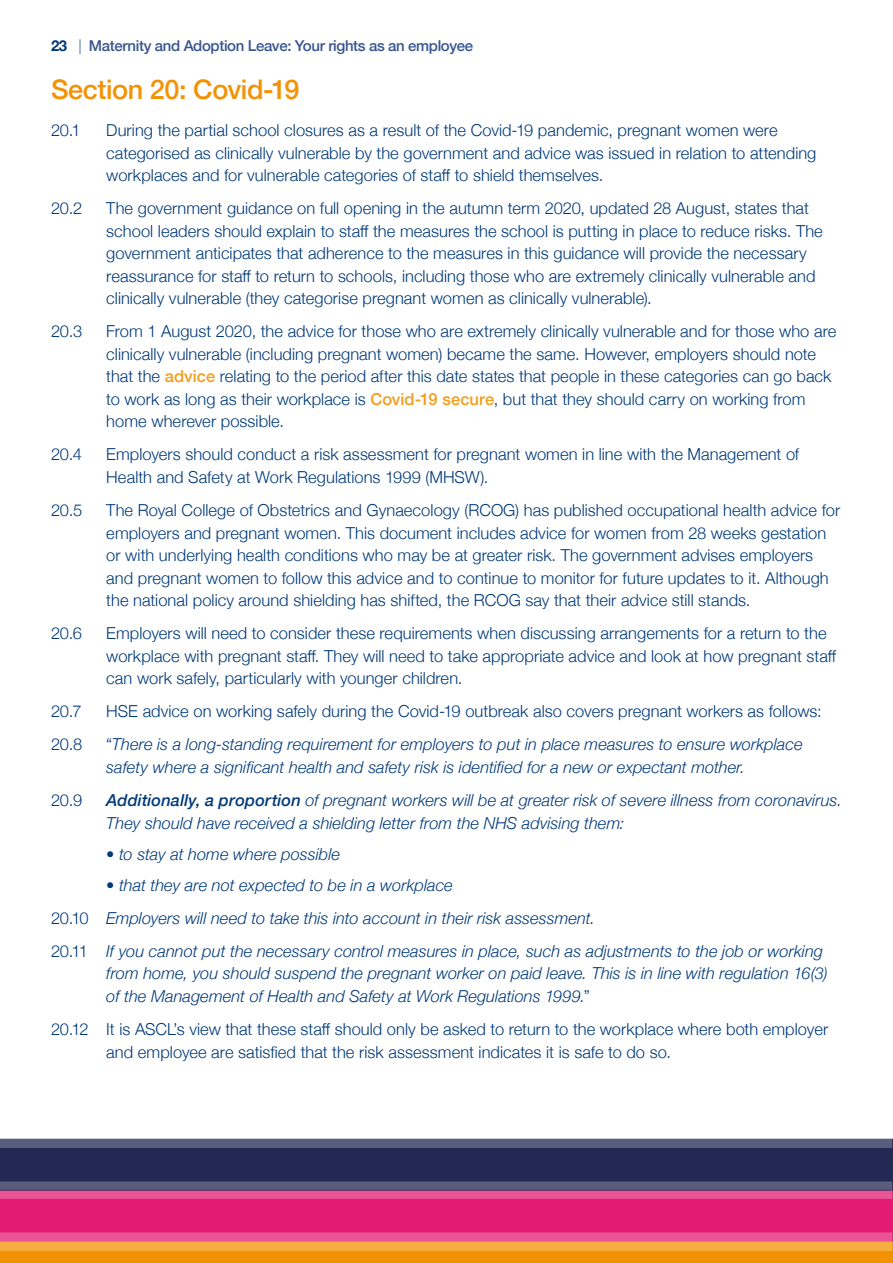
<style>
.page{position:relative;width:893px;height:1263px;background:#fff}
.page>*{position:absolute;margin:0;border:0;box-sizing:border-box;transform-origin:0 0}
.main_header{font:500 27px "Helvetica Neue";letter-spacing:-.015em;color:#f39204}
.t1{font:300 16.5px/22.5px "Helvetica Neue";letter-spacing:.005em;color:#003a79}
.t2{font:italic 300 16.5px/22.5px "Helvetica Neue";color:#003a79}
.t3{font:500 15px "Helvetica Neue";letter-spacing:-.025em;color:#38568f}
.s1{font-weight:700;color:#003a79}
.s2{font-weight:300}
.s3{font-weight:500;color:#f49d1d}
.s4{font-style:normal}
.s5{font-weight:500}
</style>
<div class="page">
<img style="left:0;top:1138px;width:893px;height:125px">
<p class="t3" style="left:51px;top:33px;width:424px"><span class="s1">23</span> <span class="s2">|</span> Maternity and Adoption Leave: Your rights as an employee</p>
<p class="main_header" style="left:51px;top:67px;width:250px">Section 20: Covid-19</p>
<p class="t1" style="left:51px;top:118px;width:31px">20.1</p>
<p class="t1" style="left:106px;top:118px;width:712px">During the partial school closures as a result of the Covid-19 pandemic, pregnant women were categorised as clinically vulnerable by the government and advice was issued in relation to attending workplaces and for vulnerable categories of staff to shield themselves.</p>
<p class="t1" style="left:51px;top:196px;width:33px">20.2</p>
<p class="t1" style="left:106px;top:196px;width:718px">The government guidance on full opening in the autumn term 2020, updated 28 August, states that school leaders should explain to staff the measures the school is putting in place to reduce risks. The government anticipates that adherence to the measures in this guidance will provide the necessary reassurance for staff to return to schools, including those who are extremely clinically vulnerable and clinically vulnerable (they categorise pregnant women as clinically vulnerable).</p>
<p class="t1" style="left:51px;top:319px;width:33px">20.3</p>
<p class="t1" style="left:106px;top:319px;width:731px">From 1 August 2020, the advice for those who are extremely clinically vulnerable and for those who are clinically vulnerable (including pregnant women) became the same. However, employers should note that the <span class="s3">advice</span> relating to the period after this date states that people in these categories can go back to work as long as their workplace is <span class="s3">Covid-19 secure</span>, but that they should carry on working from home wherever possible.</p>
<p class="t1" style="left:51px;top:442px;width:33px">20.4</p>
<p class="t1" style="left:106px;top:442px;width:694px">Employers should conduct a risk assessment for pregnant women in line with the Management of<br>Health and Safety at Work Regulations 1999 (MHSW).</p>
<p class="t1" style="left:51px;top:498px;width:33px">20.5</p>
<p class="t1" style="left:106px;top:498px;width:735px">The Royal College of Obstetrics and Gynaecology (RCOG) has published occupational health advice for employers and pregnant women. This document includes advice for women from 28 weeks gestation or with underlying health conditions who may be at greater risk. The government advises employers and pregnant women to follow this advice and to continue to monitor for future updates to it. Although the national policy around shielding has shifted, the RCOG say that their advice still stands.</p>
<p class="t1" style="left:51px;top:621px;width:33px">20.6</p>
<p class="t1" style="left:106px;top:621px;width:731px">Employers will need to consider these requirements when discussing arrangements for a return to the workplace with pregnant staff. They will need to take appropriate advice and look at how pregnant staff can work safely, particularly with younger children.</p>
<p class="t1" style="left:51px;top:699px;width:32px">20.7</p>
<p class="t1" style="left:106px;top:699px;width:717px">HSE advice on working safely during the Covid-19 outbreak also covers pregnant workers as follows:</p>
<p class="t1" style="left:51px;top:732px;width:33px">20.8</p>
<p class="t2" style="left:106px;top:732px;width:698px"><span class="s4">“</span>There is a long-standing requirement for employers to put in place measures to ensure workplace safety where a significant health and safety risk is identified for a new or expectant mother.</p>
<p class="t1" style="left:51px;top:788px;width:33px">20.9</p>
<p class="t2" style="left:106px;top:788px;width:737px"><span class="s5">Additionally, a proportion</span> of pregnant workers will be at greater risk of severe illness from coronavirus.<br>They should have received a shielding letter from the NHS advising them:</p>
<p class="t2" style="left:106px;top:841px;width:235px">• to stay at home where possible</p>
<p class="t2" style="left:106px;top:872px;width:348px">• that they are not expected to be in a workplace</p>
<p class="t2" style="left:51px;top:905px;width:545px"><span class="s4">20.10</span> Employers will need to take this into account in their risk assessment.</p>
<p class="t2" style="left:106px;top:939px;width:723px;text-indent:-55px"><span class="s4">20.11</span> If you cannot put the necessary control measures in place, such as adjustments to the job or working from home, you should suspend the pregnant worker on paid leave. This is in line with regulation 16(3) of the Management of Health and Safety at Work Regulations 1999.<span class="s4">”</span></p>
<p class="t1" style="left:106px;top:1017px;width:723px;text-indent:-55px">20.12 It is ASCL’s view that these staff should only be asked to return to the workplace where both employer and employee are satisfied that the risk assessment indicates it is safe to do so.</p>
</div>
